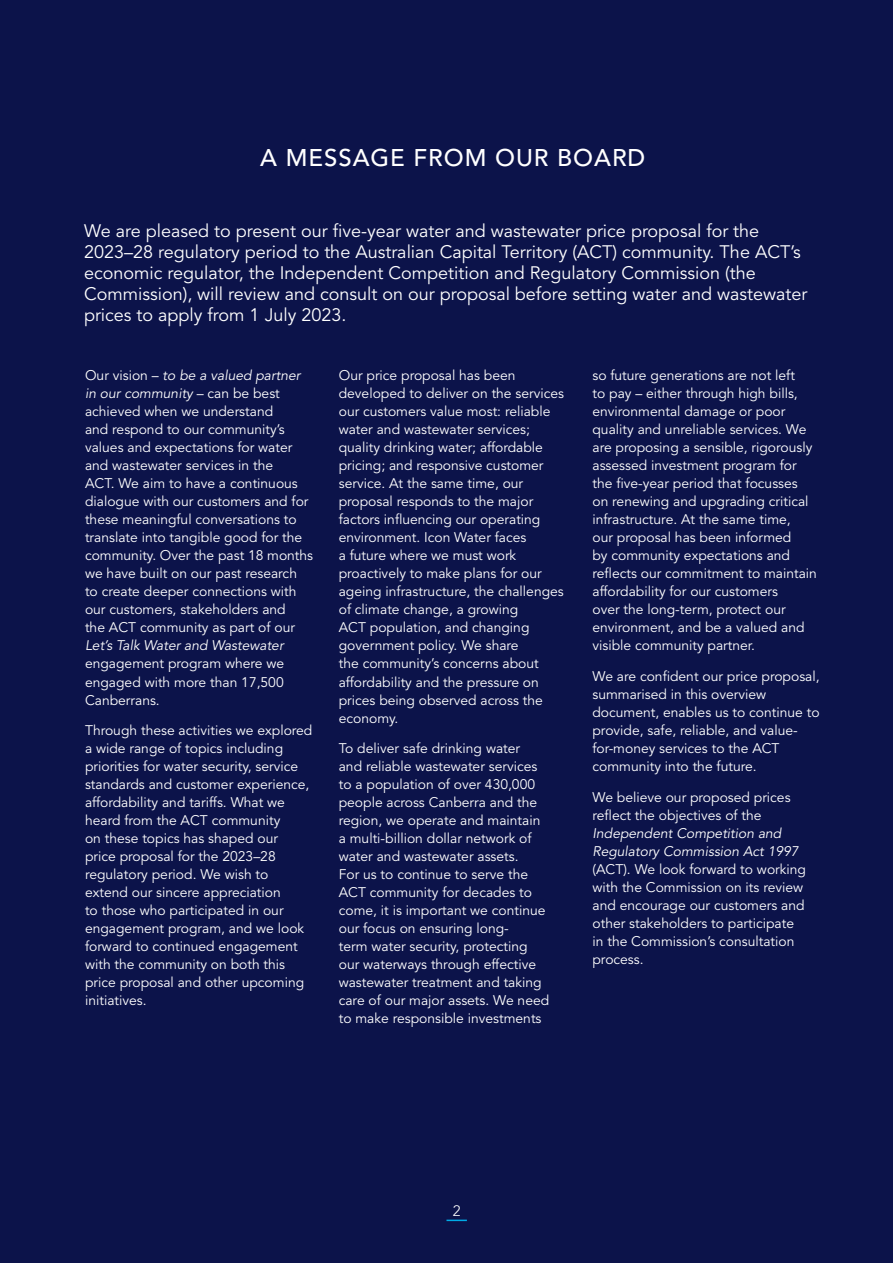
<style>
.page{position:relative;width:893px;height:1263px;background:#0c134a}
.page>*{position:absolute;margin:0;border:0;box-sizing:border-box;transform-origin:0 0}
.Section_heading{font:500 24px "Avenir LT Std";letter-spacing:.04em;color:#fff}
.Body{font:18px/21px "Avenir LT Std";color:#fff}
.t1{font:300 15px "Avenir LT Std";color:#fff}
.Body-2{font:13.8px/18px "Avenir LT Std";color:#fff}
.s1{font-style:italic}
</style>
<div class="page">
<hr style="left:446px;top:1219px;width:21px;height:2px;background:#00abe7">
<p class="Section_heading" style="left:260px;top:144px;width:387px">A MESSAGE FROM OUR BOARD</p>
<p class="Body" style="left:84px;top:221px;width:725px">We are pleased to present our five-year water and wastewater price proposal for the 2023–28 regulatory period to the Australian Capital Territory (ACT) community. The ACT’s economic regulator, the Independent Competition and Regulatory Commission (the Commission), will review and consult on our proposal before setting water and wastewater prices to apply from 1 July 2023.</p>
<p class="Body-2" style="left:85px;top:367px;width:230px">Our vision – <span class="s1">to be a valued partner in our community</span> – can be best achieved when we understand<br>and respond to our community’s values and expectations for water and wastewater services in the<br>ACT. We aim to have a continuous dialogue with our customers and for these meaningful conversations to translate into tangible good for the community. Over the past 18 months we have built on our past research to create deeper connections with our customers, stakeholders and<br>the ACT community as part of our<br><span class="s1">Let’s Talk Water and Wastewater </span>engagement program where we engaged with more than 17,500<br>Canberrans.</p>
<p class="Body-2" style="left:85px;top:722px;width:229px">Through these activities we explored a wide range of topics including priorities for water security, service standards and customer experience, affordability and tariffs. What we heard from the ACT community<br>on these topics has shaped our<br>price proposal for the 2023–28 regulatory period. We wish to extend our sincere appreciation<br>to those who participated in our engagement program, and we look forward to continued engagement with the community on both this price proposal and other upcoming initiatives.</p>
<p class="Body-2" style="left:339px;top:367px;width:227px">Our price proposal has been developed to deliver on the services our customers value most: reliable water and wastewater services; quality drinking water; affordable pricing; and responsive customer service. At the same time, our proposal responds to the major factors influencing our operating environment. Icon Water faces<br>a future where we must work proactively to make plans for our ageing infrastructure, the challenges of climate change, a growing<br>ACT population, and changing government policy. We share<br>the community’s concerns about affordability and the pressure on prices being observed across the economy.</p>
<p class="Body-2" style="left:339px;top:740px;width:212px">To deliver safe drinking water<br>and reliable wastewater services to a population of over 430,000 people across Canberra and the region, we operate and maintain a multi-billion dollar network of water and wastewater assets.<br>For us to continue to serve the<br>ACT community for decades to come, it is important we continue our focus on ensuring long-<br>term water security, protecting our waterways through effective wastewater treatment and taking care of our major assets. We need to make responsible investments</p>
<p class="Body-2" style="left:592px;top:367px;width:226px">so future generations are not left<br>to pay – either through high bills, environmental damage or poor quality and unreliable services. We are proposing a sensible, rigorously assessed investment program for the five-year period that focusses on renewing and upgrading critical infrastructure. At the same time,<br>our proposal has been informed<br>by community expectations and reflects our commitment to maintain affordability for our customers<br>over the long-term, protect our environment, and be a valued and visible community partner.</p>
<p class="Body-2" style="left:592px;top:668px;width:229px">We are confident our price proposal, summarised in this overview document, enables us to continue to provide, safe, reliable, and value&shy;for-money services to the ACT community into the future.</p>
<p class="Body-2" style="left:592px;top:789px;width:215px">We believe our proposed prices reflect the objectives of the<br><span class="s1">Independent Competition and<br>Regulatory Commission Act 1997 </span>(ACT). We look forward to working with the Commission on its review and encourage our customers and other stakeholders to participate in the Commission’s consultation process.</p>
<p class="t1" style="left:453px;top:1201px;width:9px">2</p>
</div>
